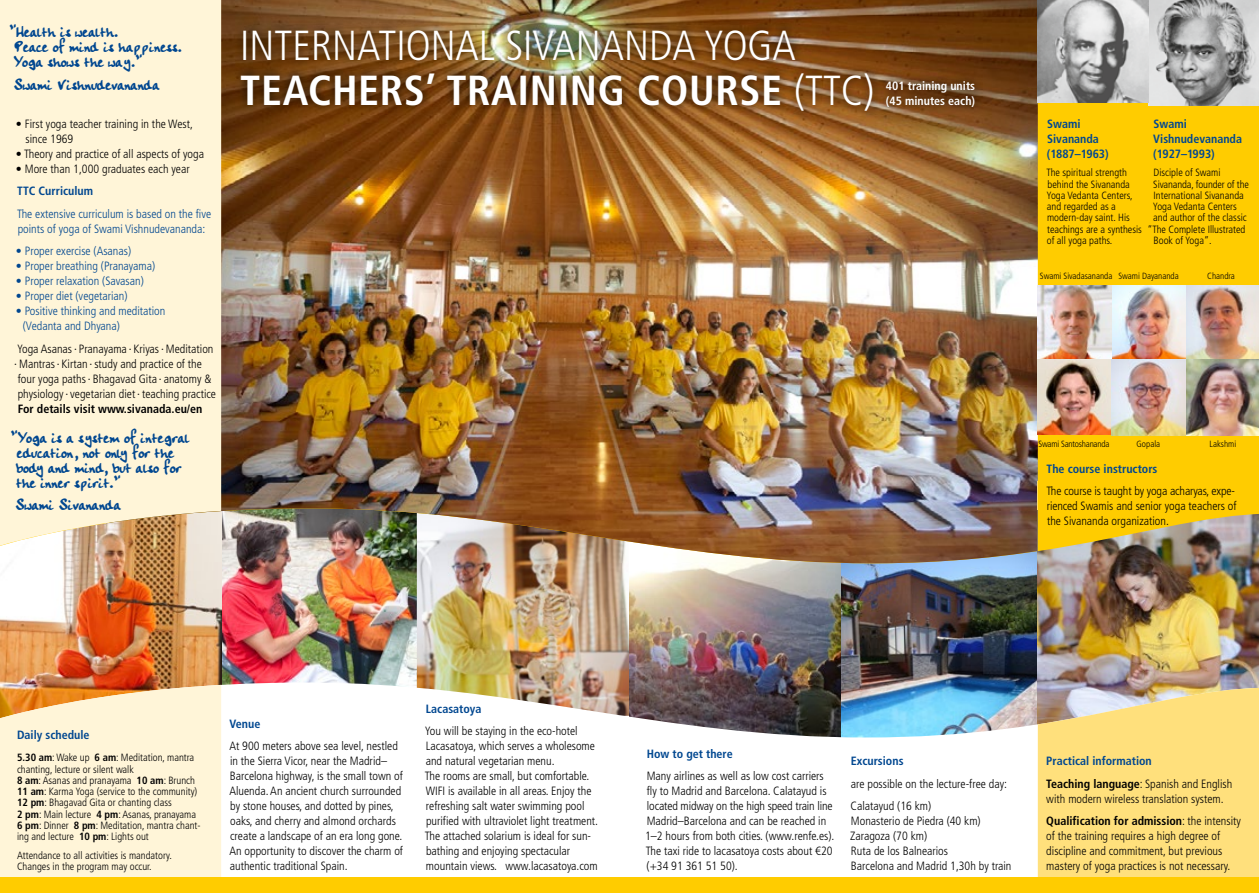
<style>
.page{position:relative;width:1259px;height:893px;background:#fff}
.page>*{position:absolute;margin:0;border:0;box-sizing:border-box;transform-origin:0 0}
.t1{font:300 condensed 42px/45px "Frutiger LT Std";color:#fff}
.t2{font:18px/15px "Handwriting Plain";letter-spacing:.01em;color:#004790}
.t3{font:300 condensed 12px/15px "Frutiger LT Std";color:#000}
.t4{font:300 condensed 12px/15px "Frutiger LT Std";color:#004790}
.t5{font:700 condensed 12px/15px "Frutiger LT Std";color:#004790}
.t6{font:700 condensed 12px "Frutiger LT Std";color:#000}
.t7{font:700 condensed 12px/15px "Frutiger LT Std";color:#fff}
.t8{font:300 condensed 10.5px/11.2px "Frutiger LT Std";color:#000}
.t9{font:300 condensed 9px "Frutiger LT Std";color:#000}
.t10{font:300 condensed 9px "Frutiger LT Std";letter-spacing:-.02em;color:#000}
.s1{font-weight:700}
.s2{color:#000}
.s3{font-weight:300;color:#000}
</style>
<div class="page">
<img style="left:221px;top:563px;width:196px;height:119px">
<img style="left:840px;top:563px;width:197px;height:119px">
<img style="left:0;top:563px;width:221px;height:119px">
<img style="left:417px;top:563px;width:212px;height:119px">
<img style="left:629px;top:563px;width:211px;height:119px">
<img style="left:109px;top:0;width:928px;height:563px">
<img style="left:1037px;top:551px;width:222px;height:131px">
<svg style="left:1037px;top:103px;width:222px;height:448px;background:#f7c70a"></svg>
<div style="left:231px;top:20px;width:651px;height:99px;background:#000;opacity:.75"></div>
<div style="left:877px;top:72px;width:107px;height:43px;background:#000;opacity:.75"></div>
<div style="left:0;top:0;width:221px;height:550px;background:#fff5d8"></div>
<svg style="left:0;top:682px;width:1259px;height:196px"></svg>
<svg style="left:0;top:685px;width:221px;height:193px;background:#fceccb"></svg>
<svg style="left:1037px;top:687px;width:222px;height:191px;background:#f9dc80"></svg>
<div style="left:0;top:878px;width:1259px;height:15px;background:#fc0"></div>
<img style="left:1037px;top:285px;width:222px;height:150px">
<img style="left:1148px;top:0;width:111px;height:105px">
<img style="left:1037px;top:0;width:111px;height:103px">
<h2 class="t2" style="left:10px;top:25px;width:174px">”Health is wealth.<br>Peace of mind is happiness.<br>Yoga shows the way.”</h2>
<h2 class="t2" style="left:14px;top:78px;width:148px">Swami Vishnudevananda</h2>
<p class="t3" style="left:26px;top:116px;width:169px;text-indent:-10px">• First yoga teacher training in the West, since 1969</p>
<p class="t3" style="left:16px;top:146px;width:189px">• Theory and practice of all aspects of yoga</p>
<p class="t3" style="left:16px;top:161px;width:175px">• More than 1,000 graduates each year</p>
<p class="t5" style="left:17px;top:183px;width:77px">TTC Curriculum</p>
<p class="t4" style="left:17px;top:206px;width:196px">The extensive curriculum is based on the five points of yoga of Swami Vishnudevananda:</p>
<p class="t4" style="left:16px;top:244px;width:117px">• Proper exercise (Asanas)</p>
<p class="t4" style="left:16px;top:259px;width:141px">• Proper breathing (Pranayama)</p>
<p class="t4" style="left:16px;top:274px;width:129px">• Proper relaxation (Savasan)</p>
<p class="t4" style="left:16px;top:289px;width:113px">• Proper diet (vegetarian)</p>
<p class="t4" style="left:23px;top:304px;width:144px;text-indent:-7px">• Positive thinking and meditation (Vedanta and Dhyana)</p>
<p class="t3" style="left:14px;top:341px;width:203px">Yoga Asanas · Pranayama · Kriyas · Meditation · Mantras · Kirtan · study and practice of the four yoga paths · Bhagavad Gita · anatomy &amp; physiology · vegetarian diet · teaching practice</p>
<p class="t6" style="left:18px;top:401px;width:186px">For details visit www.sivanada.eu/en</p>
<h2 class="t2" style="left:11px;top:430px;width:180px">”Yoga is a system of integral education, not only for the body and mind, but also for the inner spirit.”</h2>
<h2 class="t2" style="left:15px;top:498px;width:107px">Swami Sivananda</h2>
<h1 class="t1" style="left:240px;top:24px;width:635px">INTERNATIONAL SIVANANDA YOGA<br><span class="s1">TEACHERS’ TRAINING COURSE</span> (TTC)</h1>
<p class="t7" style="left:886px;top:78px;width:91px">401 training units (45 minutes each)</p>
<p class="t5" style="left:1047px;top:116px;width:63px">Swami<br>Sivananda (1887–1963)</p>
<p class="t8" style="left:1046px;top:167px;width:97px">The spiritual strength behind the Sivananda<br>Yoga Vedanta Centers, and regarded as a modern-day saint. His teachings are a synthesis of all yoga paths.</p>
<p class="t5" style="left:1153px;top:116px;width:90px">Swami<br>Vishnudevananda (1927–1993)</p>
<p class="t8" style="left:1153px;top:167px;width:68px">Disciple of Swami</p>
<p class="t8" style="left:1153px;top:178px;width:97px">Sivananda, founder of the</p>
<p class="t8" style="left:1153px;top:190px;width:92px">International Sivananda</p>
<p class="t8" style="left:1153px;top:201px;width:85px">Yoga Vedanta Centers</p>
<p class="t8" style="left:1153px;top:212px;width:95px">and author of the classic</p>
<p class="t8" style="left:1147px;top:223px;width:99px">“The Complete Illustrated</p>
<p class="t8" style="left:1153px;top:235px;width:59px">Book of Yoga”.</p>
<p class="t9" style="left:1040px;top:271px;width:140px">Swami Sivadasananda Swami Dayananda</p>
<p class="t9" style="left:1207px;top:271px;width:29px">Chandra</p>
<p class="t10" style="left:1038px;top:439px;width:72px">Swami Santoshananda</p>
<p class="t9" style="left:1136px;top:439px;width:25px">Gopala</p>
<p class="t9" style="left:1209px;top:439px;width:28px">Lakshmi</p>
<p class="t5" style="left:1046px;top:461px;width:112px">The course instructors</p>
<p class="t3" style="left:1046px;top:484px;width:192px">The course is taught by yoga acharyas, expe&shy;rienced Swamis and senior yoga teachers of the Sivananda organization.</p>
<p class="t5" style="left:17px;top:727px;width:74px">Daily schedule</p>
<p class="t8" style="left:17px;top:752px;width:185px"><span class="s1">5.30 am</span>: Wake up <span class="s1">6 am</span>: Meditation, mantra chanting, lecture or silent walk<br><span class="s1">8 am</span>: Asanas and pranayama <span class="s1">10 am</span>: Brunch <span class="s1">11 am</span>: Karma Yoga (service to the community)<br><span class="s1">12 pm</span>: Bhagavad Gita or chanting class<br><span class="s1">2 pm</span>: Main lecture <span class="s1">4 pm</span>: Asanas, pranayama <span class="s1">6 pm</span>: Dinner <span class="s1">8 pm</span>: Meditation, mantra chant&shy;ing and lecture <span class="s1">10 pm</span>: Lights out</p>
<p class="t8" style="left:17px;top:850px;width:156px">Attendance to all activities is mandatory.<br>Changes in the program may occur.</p>
<p class="t5" style="left:230px;top:716px;width:32px">Venue</p>
<p class="t3" style="left:229px;top:739px;width:175px">At 900 meters above sea level, nestled in the Sierra Vicor, near the Madrid– Barcelona highway, is the small town of Aluenda. An ancient church surrounded by stone houses, and dotted by pines, oaks, and cherry and almond orchards create a landscape of an era long gone.<br>An opportunity to discover the charm of authentic traditional Spain.</p>
<p class="t5" style="left:426px;top:701px;width:57px">Lacasatoya</p>
<p class="t3" style="left:425px;top:724px;width:175px">You will be staying in the eco-hotel Lacasatoya, which serves a wholesome and natural vegetarian menu.<br>The rooms are small, but comfortable.<br>WIFI is available in all areas. Enjoy the refreshing salt water swimming pool purified with ultraviolet light treatment.<br>The attached solarium is ideal for sun&shy;bathing and enjoying spectacular mountain views. www.lacasatoya.com</p>
<p class="t5" style="left:647px;top:746px;width:87px">How to get there</p>
<p class="t3" style="left:645px;top:769px;width:191px">Many airlines as well as low cost carriers fly to Madrid and Barcelona. Calatayud is located midway on the high speed train line Madrid–Barcelona and can be reached in 1–2 hours from both cities. (www.renfe.es).<br>The taxi ride to lacasatoya costs about €20 (+34 91 361 51 50).</p>
<p class="t5" style="left:851px;top:753px;width:54px">Excursions</p>
<p class="t3" style="left:850px;top:772px;width:158px;line-height:22.5px">are possible on the lecture-free day:<br>Calatayud (16 km)</p>
<p class="t3" style="left:850px;top:814px;width:163px">Monasterio de Piedra (40 km)<br>Zaragoza (70 km)<br>Ruta de los Balnearios<br>Barcelona and Madrid 1,30h by train</p>
<p class="t5" style="left:1046px;top:750px;width:187px;line-height:22.5px">Practical information<br><span class="s2">Teaching language</span><span class="s3">: Spanish and English</span></p>
<p class="t3" style="left:1046px;top:787px;width:196px;line-height:22.5px">with modern wireless translation system.<br><span class="s1">Qualification for admission</span>: the intensity</p>
<p class="t3" style="left:1046px;top:829px;width:186px">of the training requires a high degree of discipline and commitment, but previous mastery of yoga practices is not necessary.</p>
</div>
